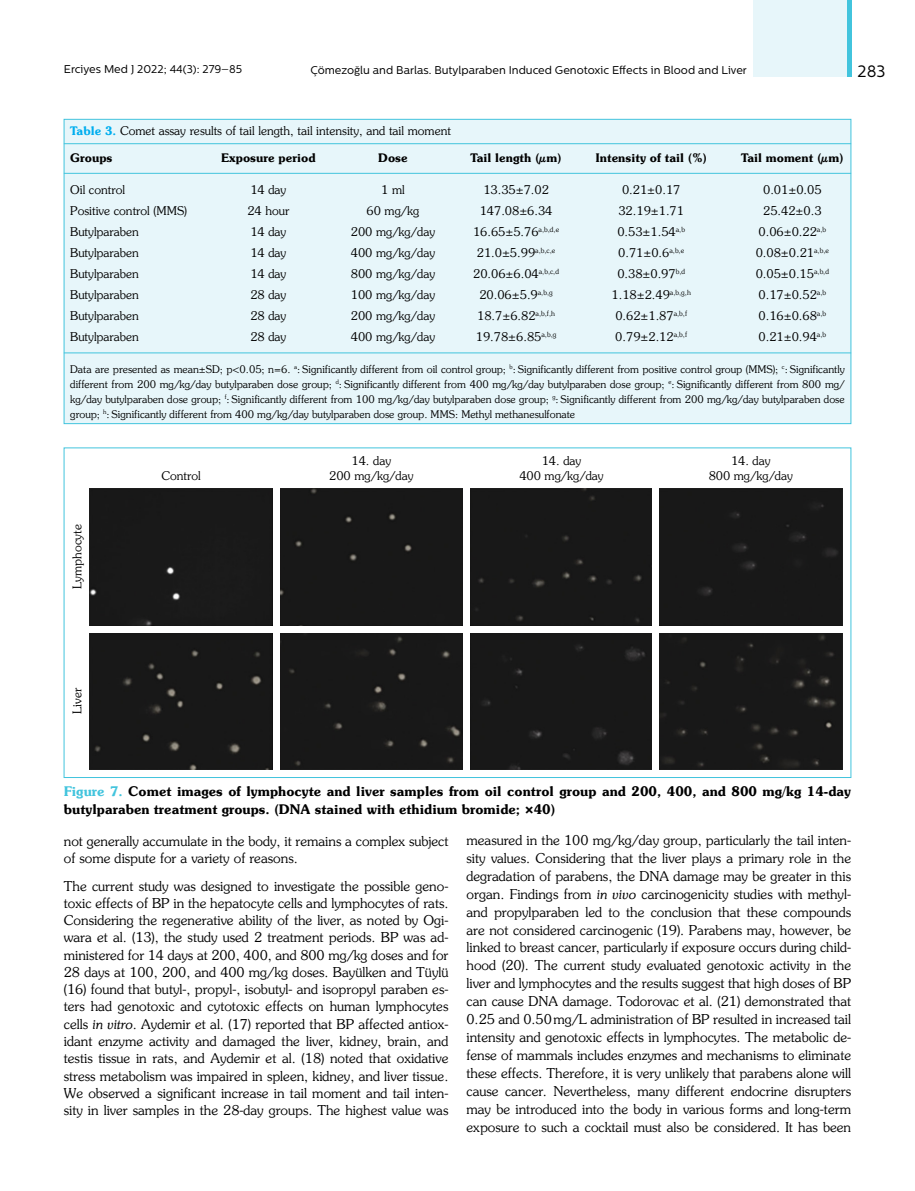
<style>
.page{position:relative;width:915px;height:1191px;background:#fff}
.page>*{position:absolute;margin:0;border:0;box-sizing:border-box;transform-origin:0 0}
.t1{font:16.5px "Centrale Sans";color:#000}
.t2{font:13.5px/17.9px "Souvenir";color:#000;text-align:justify}
.t3{font:700 13.5px/17.2px "Souvenir";color:#000}
.t4{font:12px/14.4px "Souvenir";color:#000;text-align:center}
.t5{font:700 12px "Souvenir";color:#000}
.t6{font:11.25px "Centrale Sans";color:#000}
.t7{font:10.5px/15px "Souvenir";color:#000;text-align:justify}
.s1{font-weight:700;color:#00aeef}
.s2{color:#42c4dd}
.s3{font-family:"Avenir";font-weight:900}
.s4{font-style:italic}
</style>
<div class="page">
<div style="left:753px;top:0;width:97px;height:77px;background:#e7f6fa"></div>
<svg style="left:847px;top:0;width:3px;height:77px"></svg>
<div style="left:64px;top:119px;width:786px;height:305px;background:#e7f6fa;border:1px solid #42c4dd"></div>
<hr style="left:64px;top:143px;width:786px;height:1px;background:#42c4dd">
<hr style="left:64px;top:353px;width:786px;height:1px;background:#42c4dd">
<hr style="left:64px;top:173px;width:786px;height:1px;background:#42c4dd">
<div style="left:89px;top:488px;width:753px;height:281px;background:#181818"></div>
<div style="left:273px;top:488px;width:6px;height:282px;background:#fff"></div>
<div style="left:463px;top:488px;width:7px;height:282px;background:#fff"></div>
<div style="left:652px;top:488px;width:6px;height:282px;background:#fff"></div>
<div style="left:89px;top:626px;width:753px;height:6px;background:#fff"></div>
<p class="t6" style="left:64px;top:62px;width:180px">Erciyes Med J 2022; 44(3): 279–85</p>
<p class="t6" style="left:310px;top:63px;width:438px">Çömezoğlu and Barlas. Butylparaben Induced Genotoxic Effects in Blood and Liver</p>
<p class="t1" style="left:857px;top:61px;width:30px">283</p>
<p class="t4" style="left:70px;top:123px;width:382px"><span class="s1">Table 3.</span> Comet assay results of tail length, tail intensity, and tail moment</p>
<p class="t5" style="left:70px;top:150px;width:44px">Groups</p>
<p class="t5" style="left:221px;top:150px;width:96px">Exposure period</p>
<p class="t5" style="left:378px;top:150px;width:31px">Dose</p>
<p class="t5" style="left:470px;top:150px;width:93px">Tail length (µm)</p>
<p class="t5" style="left:595px;top:150px;width:113px">Intensity of tail (%)</p>
<p class="t5" style="left:740px;top:150px;width:104px">Tail moment (µm)</p>
<p class="t4" style="left:70px;top:182px;width:56px">Oil control</p>
<p class="t4" style="left:250px;top:182px;width:37px">14 day</p>
<p class="t4" style="left:381px;top:182px;width:25px">1 ml</p>
<p class="t4" style="left:483px;top:182px;width:67px">13.35±7.02</p>
<p class="t4" style="left:621px;top:182px;width:60px">0.21±0.17</p>
<p class="t4" style="left:762px;top:182px;width:60px">0.01±0.05</p>
<p class="t4" style="left:70px;top:203px;width:118px">Positive control (MMS)</p>
<p class="t4" style="left:247px;top:203px;width:43px">24 hour</p>
<p class="t4" style="left:366px;top:203px;width:54px">60 mg/kg</p>
<p class="t4" style="left:479px;top:203px;width:74px">147.08±6.34</p>
<p class="t4" style="left:618px;top:203px;width:67px">32.19±1.71</p>
<p class="t4" style="left:762px;top:203px;width:60px">25.42±0.3</p>
<p class="t4" style="left:70px;top:224px;width:70px">Butylparaben</p>
<p class="t4" style="left:250px;top:224px;width:37px">14 day</p>
<p class="t4" style="left:351px;top:224px;width:86px">200 mg/kg/day</p>
<p class="t4" style="left:473px;top:224px;width:88px">16.65±5.76<sup>a,b,d,e</sup></p>
<p class="t4" style="left:617px;top:224px;width:69px">0.53±1.54<sup>a,b</sup></p>
<p class="t4" style="left:758px;top:224px;width:69px">0.06±0.22<sup>a,b</sup></p>
<p class="t4" style="left:70px;top:245px;width:70px">Butylparaben</p>
<p class="t4" style="left:250px;top:245px;width:37px">14 day</p>
<p class="t4" style="left:351px;top:245px;width:86px">400 mg/kg/day</p>
<p class="t4" style="left:476px;top:245px;width:80px">21.0±5.99<sup>a,b,c,e</sup></p>
<p class="t4" style="left:618px;top:245px;width:67px">0.71±0.6<sup>a,b,e</sup></p>
<p class="t4" style="left:755px;top:245px;width:75px">0.08±0.21<sup>a,b,e</sup></p>
<p class="t4" style="left:70px;top:266px;width:70px">Butylparaben</p>
<p class="t4" style="left:250px;top:266px;width:37px">14 day</p>
<p class="t4" style="left:351px;top:266px;width:86px">800 mg/kg/day</p>
<p class="t4" style="left:473px;top:266px;width:87px">20.06±6.04<sup>a,b,c,d</sup></p>
<p class="t4" style="left:617px;top:266px;width:69px">0.38±0.97<sup>b,d</sup></p>
<p class="t4" style="left:755px;top:266px;width:75px">0.05±0.15<sup>a,b,d</sup></p>
<p class="t4" style="left:70px;top:287px;width:70px">Butylparaben</p>
<p class="t4" style="left:250px;top:287px;width:37px">28 day</p>
<p class="t4" style="left:351px;top:287px;width:86px">100 mg/kg/day</p>
<p class="t4" style="left:479px;top:287px;width:75px">20.06±5.9<sup>a,b,g</sup></p>
<p class="t4" style="left:611px;top:287px;width:81px">1.18±2.49<sup>a,b,g,h</sup></p>
<p class="t4" style="left:758px;top:287px;width:69px">0.17±0.52<sup>a,b</sup></p>
<p class="t4" style="left:70px;top:308px;width:70px">Butylparaben</p>
<p class="t4" style="left:250px;top:308px;width:37px">28 day</p>
<p class="t4" style="left:351px;top:308px;width:86px">200 mg/kg/day</p>
<p class="t4" style="left:477px;top:308px;width:79px">18.7±6.82<sup>a,b,f,h</sup></p>
<p class="t4" style="left:615px;top:308px;width:73px">0.62±1.87<sup>a,b,f</sup></p>
<p class="t4" style="left:758px;top:308px;width:69px">0.16±0.68<sup>a,b</sup></p>
<p class="t4" style="left:70px;top:329px;width:70px">Butylparaben</p>
<p class="t4" style="left:250px;top:329px;width:37px">28 day</p>
<p class="t4" style="left:351px;top:329px;width:86px">400 mg/kg/day</p>
<p class="t4" style="left:475px;top:329px;width:82px">19.78±6.85<sup>a,b,g</sup></p>
<p class="t4" style="left:615px;top:329px;width:73px">0.79±2.12<sup>a,b,f</sup></p>
<p class="t4" style="left:758px;top:329px;width:69px">0.21±0.94<sup>a,b</sup></p>
<p class="t7" style="left:70px;top:361px;width:775px">Data are presented as mean±SD; p&lt;0.05; n=6. <sup>a</sup>: Significantly different from oil control group; <sup>b</sup>: Significantly different from positive control group (MMS); <sup>c</sup>: Significantly different from 200 mg/kg/day butylparaben dose group; <sup>d</sup>: Significantly different from 400 mg/kg/day butylparaben dose group; <sup>e</sup>: Significantly different from 800 mg/ kg/day butylparaben dose group; <sup>f</sup>: Significantly different from 100 mg/kg/day butylparaben dose group; <sup>g</sup>: Significantly different from 200 mg/kg/day butylparaben dose group; <sup>h</sup>: Significantly different from 400 mg/kg/day butylparaben dose group. MMS: Methyl methanesulfonate</p>
<p class="t4" style="left:70px;top:589px;width:66px;rotate:-90deg">Lymphocyte</p>
<p class="t4" style="left:70px;top:714px;width:27px;rotate:-90deg">Liver</p>
<p class="t4" style="left:161px;top:468px;width:41px">Control</p>
<p class="t4" style="left:329px;top:454px;width:86px">14. day<br>200 mg/kg/day</p>
<p class="t4" style="left:519px;top:454px;width:86px">14. day<br>400 mg/kg/day</p>
<p class="t4" style="left:708px;top:454px;width:86px">14. day<br>800 mg/kg/day</p>
<p class="t3" style="left:64px;top:782px;width:788px"><span class="s2">Figure 7.</span> Comet images of lymphocyte and liver samples from oil control group and 200, 400, and 800 mg/kg 14-day butylparaben treatment groups. (DNA stained with ethidium bromide; <span class="s3">×</span>40)</p>
<p class="t2" style="left:64px;top:832px;width:386px;line-height:17.2px">not generally accumulate in the body, it remains a complex subject of some dispute for a variety of reasons.</p>
<p class="t2" style="left:64px;top:877px;width:386px;line-height:17.2px">The current study was designed to investigate the possible geno&shy;toxic effects of BP in the hepatocyte cells and lymphocytes of rats.<br>Considering the regenerative ability of the liver, as noted by Ogi&shy;wara et al. (13), the study used 2 treatment periods. BP was ad&shy;ministered for 14 days at 200, 400, and 800 mg/kg doses and for 28 days at 100, 200, and 400 mg/kg doses. Bayülken and Tüylü (16) found that butyl-, propyl-, isobutyl- and isopropyl paraben es&shy;ters had genotoxic and cytotoxic effects on human lymphocytes cells <span class="s4">in vitro</span>. Aydemir et al. (17) reported that BP affected antiox&shy;idant enzyme activity and damaged the liver, kidney, brain, and testis tissue in rats, and Aydemir et al. (18) noted that oxidative stress metabolism was impaired in spleen, kidney, and liver tissue.<br>We observed a significant increase in tail moment and tail inten&shy;sity in liver samples in the 28-day groups. The highest value was</p>
<p class="t2" style="left:466px;top:831px;width:386px">measured in the 100 mg/kg/day group, particularly the tail inten&shy;sity values. Considering that the liver plays a primary role in the degradation of parabens, the DNA damage may be greater in this organ. Findings from <span class="s4">in vivo</span> carcinogenicity studies with methyl&shy;and propylparaben led to the conclusion that these compounds are not considered carcinogenic (19). Parabens may, however, be linked to breast cancer, particularly if exposure occurs during child&shy;hood (20). The current study evaluated genotoxic activity in the liver and lymphocytes and the results suggest that high doses of BP can cause DNA damage. Todorovac et al. (21) demonstrated that 0.25 and 0.50mg/L administration of BP resulted in increased tail intensity and genotoxic effects in lymphocytes. The metabolic de&shy;fense of mammals includes enzymes and mechanisms to eliminate these effects. Therefore, it is very unlikely that parabens alone will cause cancer. Nevertheless, many different endocrine disrupters may be introduced into the body in various forms and long-term exposure to such a cocktail must also be considered. It has been</p>
</div>
